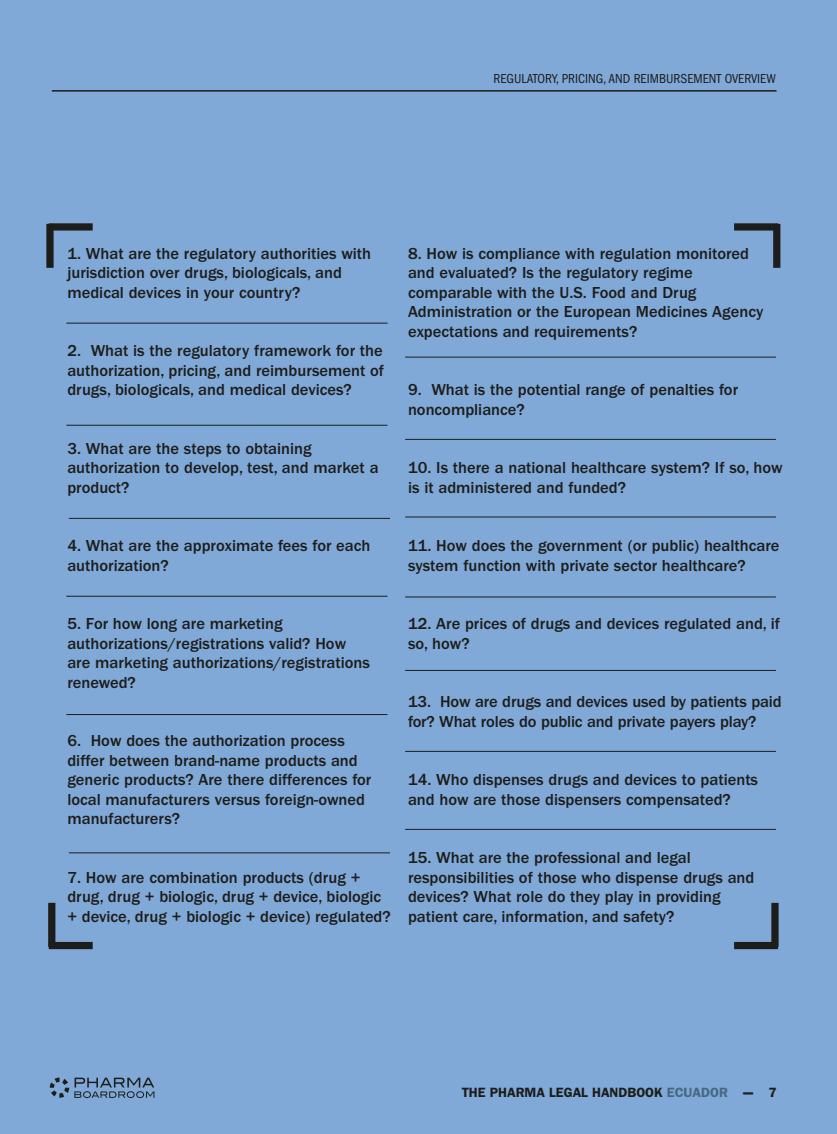
<style>
.page{position:relative;width:837px;height:1134px;background:#80a9d7}
.page>*{position:absolute;margin:0;border:0;box-sizing:border-box;transform-origin:0 0}
.t1{font:500 16.5px/19.5px "ITC Franklin Gothic Std";color:#1d1d1b}
.t2{font:condensed 13.5px "ITC Franklin Gothic Std";color:#1d1d1b}
.t3{font:600 13.5px "ITC Franklin Gothic Std";color:#1d1d1b}
.s1{color:#476882}
.s2{font-family:"Helvetica Neue LT Std";font-weight:900}
</style>
<div class="page">
<hr style="left:69px;top:852px;width:321px;height:1px;background:#1d1d1b">
<hr style="left:405px;top:829px;width:371px;height:1px;background:#1d1d1b">
<hr style="left:405px;top:751px;width:371px;height:1px;background:#1d1d1b">
<hr style="left:405px;top:670px;width:371px;height:1px;background:#1d1d1b">
<hr style="left:405px;top:597px;width:371px;height:1px;background:#1d1d1b">
<hr style="left:405px;top:517px;width:371px;height:1px;background:#1d1d1b">
<hr style="left:405px;top:439px;width:371px;height:1px;background:#1d1d1b">
<hr style="left:405px;top:357px;width:371px;height:1px;background:#1d1d1b">
<hr style="left:66px;top:714px;width:321px;height:1px;background:#1d1d1b">
<hr style="left:66px;top:596px;width:321px;height:1px;background:#1d1d1b">
<hr style="left:69px;top:518px;width:321px;height:1px;background:#1d1d1b">
<hr style="left:66px;top:425px;width:321px;height:1px;background:#1d1d1b">
<hr style="left:66px;top:323px;width:321px;height:1px;background:#1d1d1b">
<div style="left:49px;top:223px;width:44px;height:8px;background:#1d1d1b"></div>
<div style="left:46px;top:224px;width:8px;height:44px;background:#1d1d1b"></div>
<div style="left:48px;top:903px;width:7px;height:44px;background:#1d1d1b"></div>
<div style="left:49px;top:942px;width:44px;height:7px;background:#1d1d1b"></div>
<div style="left:734px;top:223px;width:44px;height:8px;background:#1d1d1b"></div>
<div style="left:773px;top:224px;width:7px;height:44px;background:#1d1d1b"></div>
<div style="left:771px;top:903px;width:8px;height:44px;background:#1d1d1b"></div>
<div style="left:734px;top:942px;width:44px;height:7px;background:#1d1d1b"></div>
<hr style="left:52px;top:90px;width:725px;height:2px;background:#1d1d1b">
<svg style="left:50px;top:1078px;width:104px;height:20px"></svg>
<p class="t2" style="left:493px;top:71px;width:284px">REGULATORY, PRICING, AND REIMBURSEMENT OVERVIEW</p>
<p class="t1" style="left:67px;top:244px;width:305px">1. What are the regulatory authorities with jurisdiction over drugs, biologicals, and medical devices in your country?</p>
<p class="t1" style="left:67px;top:341px;width:318px;text-align:justify">2. What is the regulatory framework for the authorization, pricing, and reimbursement of drugs, biologicals, and medical devices?</p>
<p class="t1" style="left:67px;top:439px;width:313px">3. What are the steps to obtaining authorization to develop, test, and market a product?</p>
<p class="t1" style="left:408px;top:244px;width:357px">8. How is compliance with regulation monitored and evaluated? Is the regulatory regime comparable with the U.S. Food and Drug Administration or the European Medicines Agency expectations and requirements?</p>
<p class="t1" style="left:408px;top:380px;width:332px">9. What is the potential range of penalties for noncompliance?</p>
<p class="t1" style="left:408px;top:458px;width:376px">10. Is there a national healthcare system? If so, how is it administered and funded?</p>
<p class="t1" style="left:67px;top:536px;width:305px">4. What are the approximate fees for each authorization?</p>
<p class="t1" style="left:67px;top:614px;width:304px">5. For how long are marketing authorizations/registrations valid? How are marketing authorizations/registrations renewed?</p>
<p class="t1" style="left:67px;top:731px;width:305px">6. How does the authorization process differ between brand-name products and generic products? Are there differences for local manufacturers versus foreign-owned manufacturers?</p>
<p class="t1" style="left:67px;top:868px;width:325px">7. How are combination products (drug + drug, drug + biologic, drug + device, biologic + device, drug + biologic + device) regulated?</p>
<p class="t1" style="left:408px;top:536px;width:373px">11. How does the government (or public) healthcare system function with private sector healthcare?</p>
<p class="t1" style="left:408px;top:614px;width:374px">12. Are prices of drugs and devices regulated and, if so, how?</p>
<p class="t1" style="left:408px;top:692px;width:375px">13. How are drugs and devices used by patients paid for? What roles do public and private payers play?</p>
<p class="t1" style="left:408px;top:770px;width:352px">14. Who dispenses drugs and devices to patients and how are those dispensers compensated?</p>
<p class="t1" style="left:408px;top:848px;width:348px">15. What are the professional and legal responsibilities of those who dispense drugs and devices? What role do they play in providing patient care, information, and safety?</p>
<p class="t3" style="left:462px;top:1085px;width:316px">THE PHARMA LEGAL HANDBOOK <span class="s1">ECUADOR</span> <span class="s2">—</span> 7</p>
</div>
